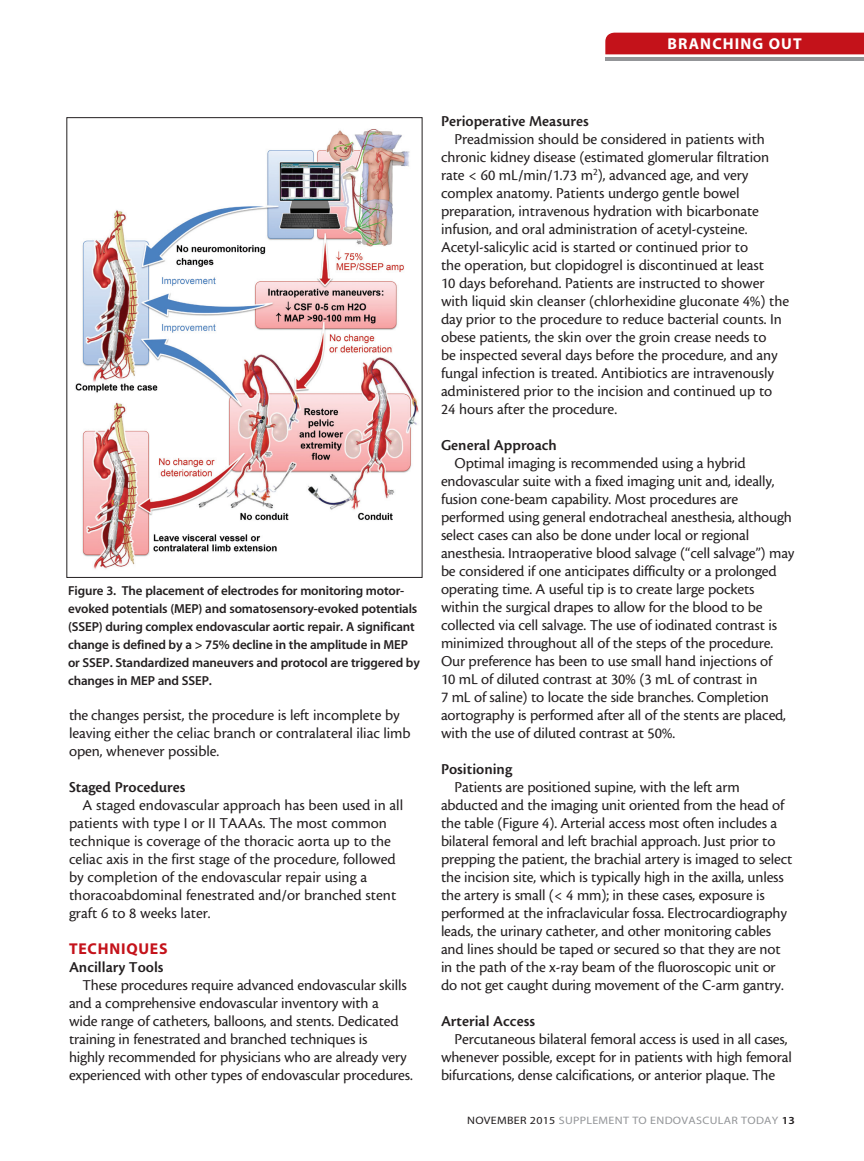
<style>
.page{position:relative;width:864px;height:1161px;background:#fff}
.page>*{position:absolute;margin:0;border:0;box-sizing:border-box;transform-origin:0 0}
.t1{font:15.9px "Myriad MM SC750 700 600";letter-spacing:.07em;color:#fff}
.body{font:15.75px/18px "Cronos MM 408 10";letter-spacing:-.01em;color:#231f20}
.Subhead_2{font:15.75px "Cronos MM 574 10";color:#231f20}
.subhead{font:15.75px "Myriad MM 700 600";letter-spacing:.05em;color:#c4121a}
.t2{font:13.05px/18px "Myriad MM 565 600";letter-spacing:-.01em;color:#231f20}
.t3{font:10.8px "Myriad MM 400 600";letter-spacing:.025em;color:#939598;scale:1.11 1}
.s1{color:#231f20}
.s2{font-family:"Myriad MM 565 600";color:#231f20}
</style>
<div class="page">
<div style="left:605px;top:33px;width:259px;height:21px;background:#c4121a"></div>
<hr style="left:605px;top:57px;width:259px;height:3px;background:#939598">
<img style="left:75px;top:129px;width:344px;height:440px">
<p class="t1" style="left:668px;top:36px;width:136px">BRANCHING OUT</p>
<p class="t2" style="left:68px;top:582px;width:353px">Figure 3. The placement of electrodes for monitoring motor&shy;evoked potentials (MEP) and somatosensory-evoked potentials (SSEP) during complex endovascular aortic repair. A significant change is defined by a &gt; 75% decline in the amplitude in MEP or SSEP. Standardized maneuvers and protocol are triggered by changes in MEP and SSEP.</p>
<p class="body" style="left:69px;top:706px;width:343px">the changes persist, the procedure is left incomplete by leaving either the celiac branch or contralateral iliac limb open, whenever possible.</p>
<p class="Subhead_2" style="left:69px;top:779px;width:118px">Staged Procedures</p>
<p class="body" style="left:69px;top:796px;width:336px;text-indent:14px">A staged endovascular approach has been used in all patients with type I or II TAAAs. The most common technique is coverage of the thoracic aorta up to the celiac axis in the first stage of the procedure, followed by completion of the endovascular repair using a thoracoabdominal fenestrated and/or branched stent graft 6 to 8 weeks later.</p>
<p class="subhead" style="left:69px;top:941px;width:100px">TECHNIQUES</p>
<p class="Subhead_2" style="left:69px;top:959px;width:96px">Ancillary Tools</p>
<p class="body" style="left:69px;top:976px;width:345px;text-indent:14px">These procedures require advanced endovascular skills and a comprehensive endovascular inventory with a<br>wide range of catheters, balloons, and stents. Dedicated training in fenestrated and branched techniques is<br>highly recommended for physicians who are already very experienced with other types of endovascular procedures.</p>
<p class="Subhead_2" style="left:441px;top:113px;width:149px">Perioperative Measures</p>
<p class="body" style="left:441px;top:130px;width:350px;text-indent:14px">Preadmission should be considered in patients with chronic kidney disease (estimated glomerular filtration rate &lt; 60 mL/min/1.73 m<sup>2</sup>), advanced age, and very complex anatomy. Patients undergo gentle bowel preparation, intravenous hydration with bicarbonate infusion, and oral administration of acetyl-cysteine.<br>Acetyl-salicylic acid is started or continued prior to<br>the operation, but clopidogrel is discontinued at least<br>10 days beforehand. Patients are instructed to shower with liquid skin cleanser (chlorhexidine gluconate 4%) the day prior to the procedure to reduce bacterial counts. In obese patients, the skin over the groin crease needs to<br>be inspected several days before the procedure, and any fungal infection is treated. Antibiotics are intravenously administered prior to the incision and continued up to 24 hours after the procedure.</p>
<p class="Subhead_2" style="left:441px;top:437px;width:117px">General Approach</p>
<p class="body" style="left:441px;top:454px;width:355px;text-indent:14px">Optimal imaging is recommended using a hybrid endovascular suite with a fixed imaging unit and, ideally, fusion cone-beam capability. Most procedures are performed using general endotracheal anesthesia, although select cases can also be done under local or regional anesthesia. Intraoperative blood salvage (“cell salvage”) may be considered if one anticipates difficulty or a prolonged operating time. A useful tip is to create large pockets within the surgical drapes to allow for the blood to be collected via cell salvage. The use of iodinated contrast is minimized throughout all of the steps of the procedure.<br>Our preference has been to use small hand injections of<br>10 mL of diluted contrast at 30% (3 mL of contrast in<br>7 mL of saline) to locate the side branches. Completion aortography is performed after all of the stents are placed, with the use of diluted contrast at 50%.</p>
<p class="Subhead_2" style="left:441px;top:761px;width:73px">Positioning</p>
<p class="body" style="left:441px;top:778px;width:353px;text-indent:14px">Patients are positioned supine, with the left arm abducted and the imaging unit oriented from the head of the table (Figure 4). Arterial access most often includes a bilateral femoral and left brachial approach. Just prior to prepping the patient, the brachial artery is imaged to select the incision site, which is typically high in the axilla, unless the artery is small (&lt; 4 mm); in these cases, exposure is performed at the infraclavicular fossa. Electrocardiography leads, the urinary catheter, and other monitoring cables and lines should be taped or secured so that they are not in the path of the x-ray beam of the fluoroscopic unit or do not get caught during movement of the C-arm gantry.</p>
<p class="Subhead_2" style="left:441px;top:1013px;width:96px">Arterial Access</p>
<p class="body" style="left:441px;top:1030px;width:352px;text-indent:14px">Percutaneous bilateral femoral access is used in all cases, whenever possible, except for in patients with high femoral bifurcations, dense calcifications, or anterior plaque. The</p>
<p class="t3" style="left:467px;top:1115px;width:297px"><span class="s1">NOVEMBER 2015</span> SUPPLEMENT TO ENDOVASCULAR TODAY <span class="s2">13</span></p>
</div>
